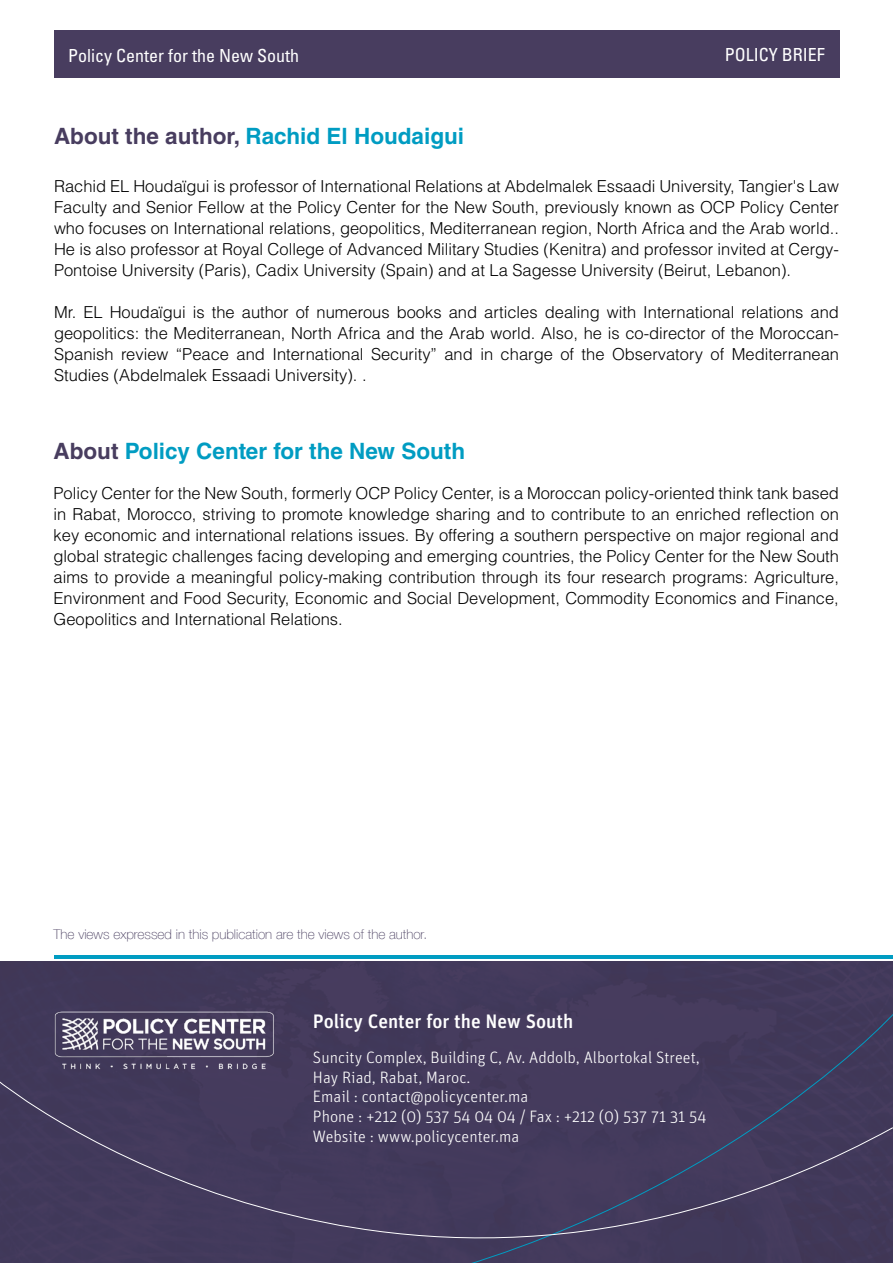
<style>
.page{position:relative;width:893px;height:1263px;background:#fff}
.page>*{position:absolute;margin:0;border:0;box-sizing:border-box;transform-origin:0 0}
.t1{font:700 22.5px "Helvetica LT Std";color:#009cc2}
.t2{font:500 19.5px "Unit Pro";color:#fff}
.t3{font:condensed 18px "Univers LT Std";color:#fff}
.t4{font:300 16.5px/21px "Helvetica LT Std";color:#000;text-align:justify}
.t5{font:300 16.5px/19.8px "Unit Pro";color:#fff}
.t6{font:100 13.5px "Helvetica Neue LT Com";color:#483d5f}
.s1{color:#483d5f}
</style>
<div class="page">
<div style="left:54px;top:30px;width:785px;height:48px;background:#483d5f"></div>
<div style="left:354px;top:962px;width:539px;height:52px;background:#423a5c"></div>
<hr style="left:54px;top:955px;width:839px;height:4px;background:#009cc2">
<div style="left:354px;top:1014px;width:539px;height:67px;background:#453b5d"></div>
<div style="left:0;top:1081px;width:893px;height:182px;background:#433a5c"></div>
<img style="left:0;top:961px;width:354px;height:199px">
<p class="t3" style="left:68px;top:44px;width:232px">Policy Center for the New South</p>
<p class="t3" style="left:725px;top:43px;width:102px">POLICY BRIEF</p>
<h1 class="t1" style="left:54px;top:122px;width:412px"><span class="s1">About the author,</span> Rachid El Houdaigui</h1>
<p class="t4" style="left:54px;top:176px;width:786px">Rachid EL Houdaïgui is professor of International Relations at Abdelmalek Essaadi University, Tangier's Law Faculty and Senior Fellow at the Policy Center for the New South, previously known as OCP Policy Center who focuses on International relations, geopolitics, Mediterranean region, North Africa and the Arab world..<br>He is also professor at Royal College of Advanced Military Studies (Kenitra) and professor invited at Cergy-Pontoise University (Paris), Cadix University (Spain) and at La Sagesse University (Beirut, Lebanon).</p>
<p class="t4" style="left:54px;top:302px;width:786px">Mr. EL Houdaïgui is the author of numerous books and articles dealing with International relations and geopolitics: the Mediterranean, North Africa and the Arab world. Also, he is co-director of the Moroccan-Spanish review “Peace and International Security” and in charge of the Observatory of Mediterranean Studies (Abdelmalek Essaadi University). .</p>
<h1 class="t1" style="left:54px;top:437px;width:413px"><span class="s1">About</span> Policy Center for the New South</h1>
<p class="t4" style="left:54px;top:483px;width:787px">Policy Center for the New South, formerly OCP Policy Center, is a Moroccan policy-oriented think tank based in Rabat, Morocco, striving to promote knowledge sharing and to contribute to an enriched reflection on key economic and international relations issues. By offering a southern perspective on major regional and global strategic challenges facing developing and emerging countries, the Policy Center for the New South aims to provide a meaningful policy-making contribution through its four research programs: Agriculture, Environment and Food Security, Economic and Social Development, Commodity Economics and Finance, Geopolitics and International Relations.</p>
<p class="t6" style="left:54px;top:926px;width:375px">The views expressed in this publication are the views of the author.</p>
<p class="t2" style="left:313px;top:1008px;width:262px">Policy Center for the New South</p>
<p class="t5" style="left:313px;top:1047px;width:395px">Suncity Complex, Building C, Av. Addolb, Albortokal Street, Hay Riad, Rabat, Maroc.<br>Email : contact@policycenter.ma<br>Phone : +212 (0) 537 54 04 04 / Fax : +212 (0) 537 71 31 54<br>Website : www.policycenter.ma</p>
</div>
